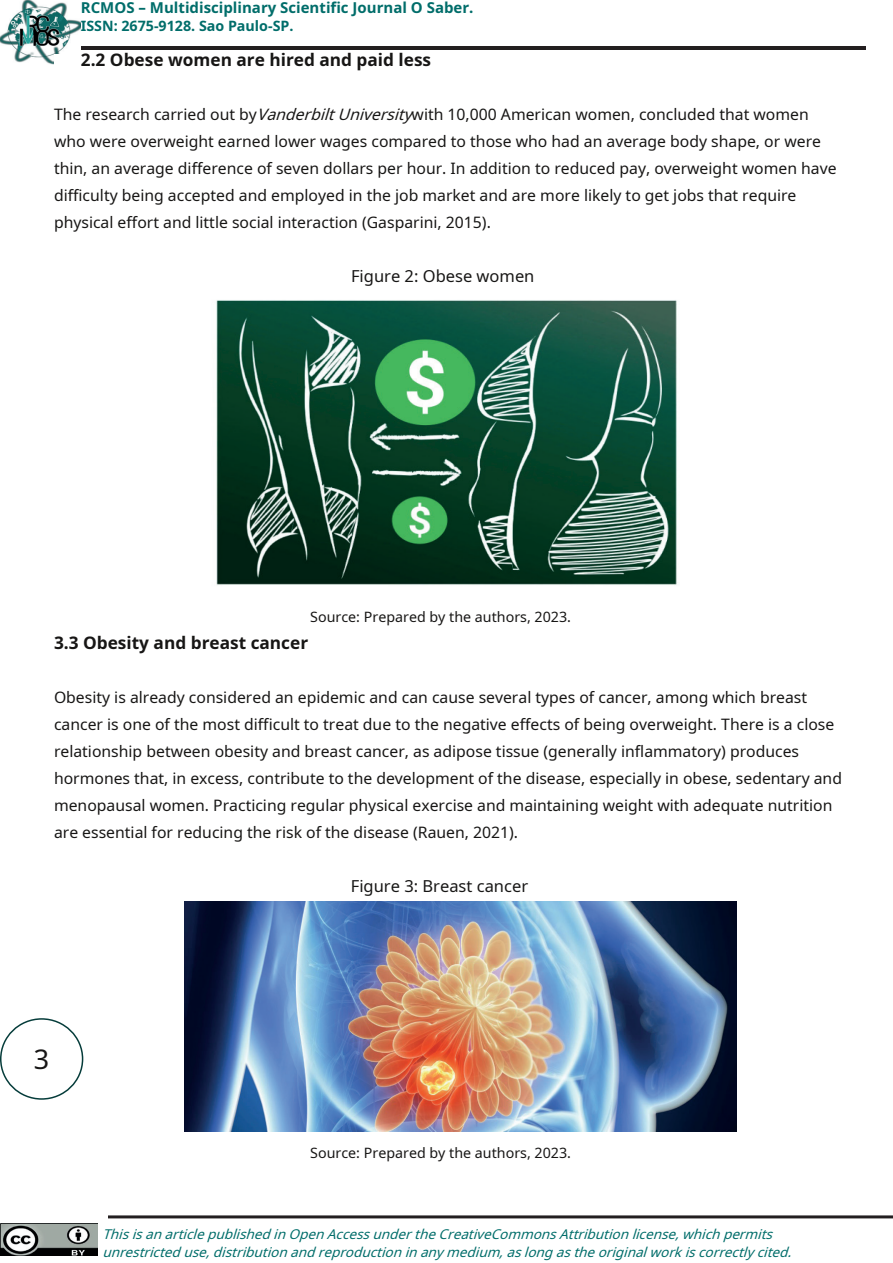
<style>
.page{position:relative;width:893px;height:1263px;background:#fff}
.page>*{position:absolute;margin:0;border:0;box-sizing:border-box;transform-origin:0 0}
.t1{font:27px "Noto Sans";color:#171615}
.t2{font:700 17.25px "Noto Sans";color:#171615}
.t3{font:16.5px "Noto Sans";color:#171615}
.t4{font:15.75px/27px "Noto Sans";color:#171615}
.t5{font:700 15px "Noto Sans";color:#006d6a}
.t6{font:14.25px "Noto Sans";color:#171615}
.t7{font:700 14.25px "Noto Sans";color:#006d6a}
.t8{font:italic 13.5px/18px "Noto Sans";color:#006d6a}
.s1{font-style:italic}
</style>
<div class="page">
<hr style="left:81px;top:46px;width:785px;height:3px;background:#231f20">
<img style="left:0;top:1224px;width:97px;height:32px">
<img style="left:0;top:0;width:81px;height:65px">
<div style="left:0;top:1018px;width:83px;height:82px;border:2px solid #053c3a;border-radius:50%"></div>
<hr style="left:108px;top:1215px;width:785px;height:3px;background:#231f20">
<div style="left:54px;top:54px;width:785px;height:16px;background:#fff"></div>
<img style="left:216px;top:300px;width:461px;height:285px">
<img style="left:185px;top:901px;width:551px;height:230px">
<p class="t5" style="left:81px;top:-3px;width:394px">RCMOS – Multidisciplinary Scientific Journal O Saber.</p>
<p class="t7" style="left:81px;top:16px;width:214px">ISSN: 2675-9128. Sao Paulo-SP.</p>
<p class="t2" style="left:81px;top:48px;width:352px">2.2 Obese women are hired and paid less</p>
<p class="t4" style="left:54px;top:101px;width:784px">The research carried out by<span class="s1">VanderbiltUniversity</span>with 10,000 American women, concluded that women who were overweight earned lower wages compared to those who had an average body shape, or were thin, an average difference of seven dollars per hour. In addition to reduced pay, overweight women have difficulty being accepted and employed in the job market and are more likely to get jobs that require physical effort and little social interaction (Gasparini, 2015).</p>
<p class="t3" style="left:351px;top:265px;width:185px">Figure 2: Obese women</p>
<p class="t6" style="left:310px;top:607px;width:262px">Source: Prepared by the authors, 2023.</p>
<p class="t2" style="left:54px;top:631px;width:256px">3.3 Obesity and breast cancer</p>
<p class="t4" style="left:54px;top:683px;width:789px">Obesity is already considered an epidemic and can cause several types of cancer, among which breast cancer is one of the most difficult to treat due to the negative effects of being overweight. There is a close relationship between obesity and breast cancer, as adipose tissue (generally inflammatory) produces hormones that, in excess, contribute to the development of the disease, especially in obese, sedentary and menopausal women. Practicing regular physical exercise and maintaining weight with adequate nutrition are essential for reducing the risk of the disease (Rauen, 2021).</p>
<p class="t3" style="left:351px;top:874px;width:179px">Figure 3: Breast cancer</p>
<h1 class="t1" style="left:34px;top:1040px;width:17px">3</h1>
<p class="t6" style="left:310px;top:1143px;width:262px">Source: Prepared by the authors, 2023.</p>
<p class="t8" style="left:102px;top:1225px;width:696px">ThisisanarticlepublishedinOpenAccessundertheCreativeCommonsAttributionlicense,whichpermits unrestricteduse,distributionandreproductioninanymedium,aslongastheoriginalworkiscorrectlycited.</p>
</div>
